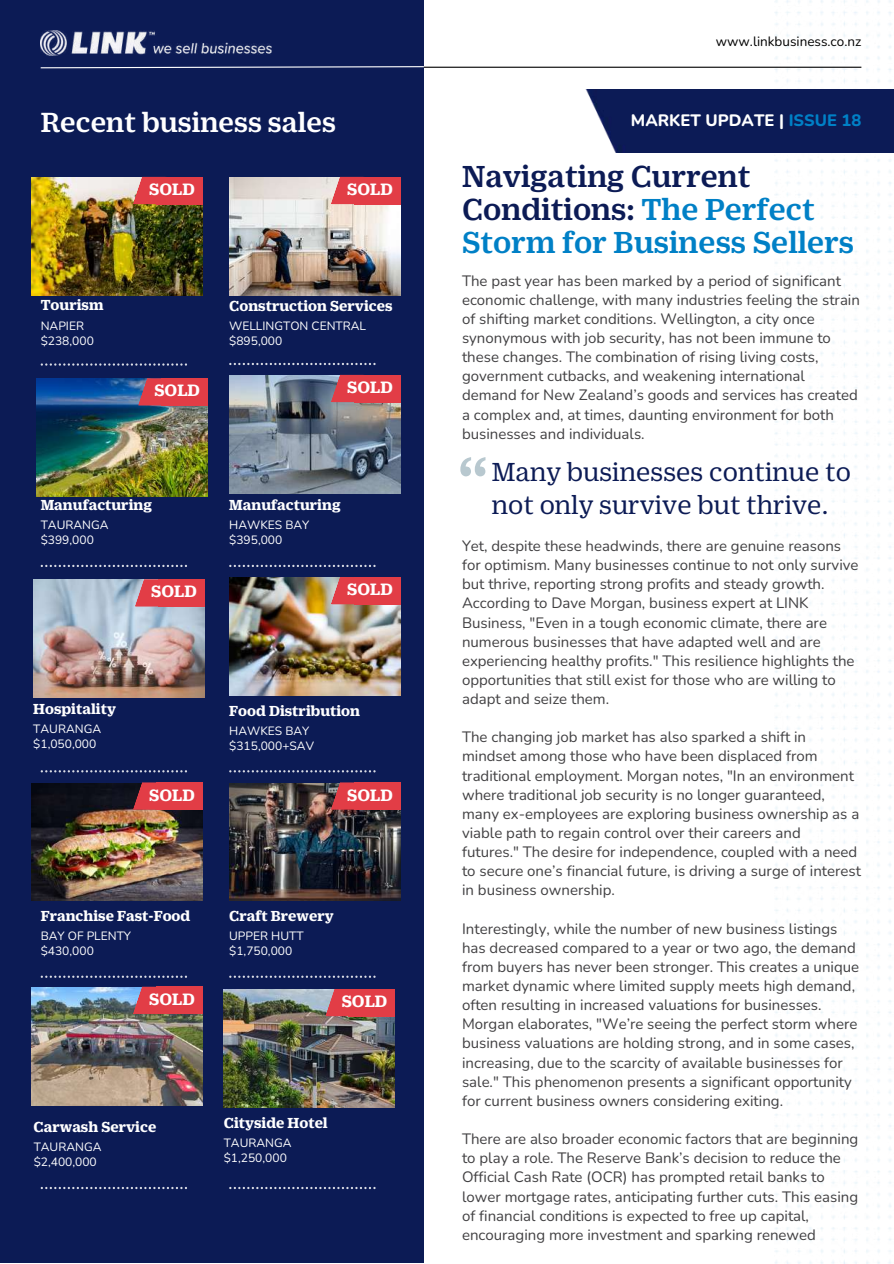
<style>
.page{position:relative;width:894px;height:1264px;background:#fff}
.page>*{position:absolute;margin:0;border:0;box-sizing:border-box;transform-origin:0 0}
.t1{font:90px "Duplicate Ionic";color:#b8c8cf}
.t2{font:500 32.85px/32.7px "Duplicate Ionic";color:#0080c6}
.t3{font:500 30px "Duplicate Ionic";color:#fff}
.t4{font:28.2px "Duplicate Ionic";color:#0c1b55}
.t5{font:700 17.85px "Duplicate Ionic";color:#fff}
.t6{font:800 16.5px "Nunito";color:#fff}
.t7{font:700 15.75px "Duplicate Ionic";color:#fff}
.t8{font:15px/19.2px "Nunito";color:#414042}
.t9{font:13.5px "Nunito";color:#000}
.t10{font:12px/15px "Nunito";color:#fff}
.s1{color:#0080c6}
.s2{color:#0c1b55}
</style>
<div class="page">
<div style="left:0;top:0;width:424px;height:1262px;background:#0c1b55"></div>
<img style="left:774px;top:0;width:119px;height:1263px">
<div style="left:585px;top:89px;width:308px;height:63px;background:#0c1b56"></div>
<hr style="left:424px;top:67px;width:437px;height:1px;background:#000">
<svg style="left:40px;top:66px;width:385px;height:3px"></svg>
<img style="left:41px;top:30px;width:230px;height:25px">
<svg style="left:41px;top:363px;width:146px;height:2px"></svg>
<svg style="left:229px;top:363px;width:146px;height:2px"></svg>
<svg style="left:41px;top:565px;width:146px;height:2px"></svg>
<svg style="left:229px;top:565px;width:146px;height:2px"></svg>
<svg style="left:41px;top:770px;width:146px;height:2px"></svg>
<svg style="left:229px;top:770px;width:146px;height:2px"></svg>
<svg style="left:41px;top:975px;width:146px;height:2px"></svg>
<svg style="left:229px;top:975px;width:146px;height:2px"></svg>
<svg style="left:41px;top:1186px;width:146px;height:3px"></svg>
<svg style="left:229px;top:1186px;width:146px;height:3px"></svg>
<img style="left:31px;top:177px;width:171px;height:118px">
<svg style="left:133px;top:177px;width:23px;height:27px"></svg>
<div style="left:156px;top:177px;width:46px;height:27px;background:#e23d46"></div>
<img style="left:229px;top:177px;width:171px;height:118px">
<svg style="left:330px;top:177px;width:24px;height:27px"></svg>
<div style="left:354px;top:177px;width:46px;height:27px;background:#e23d46"></div>
<img style="left:229px;top:375px;width:171px;height:118px">
<svg style="left:330px;top:375px;width:24px;height:27px"></svg>
<div style="left:354px;top:375px;width:46px;height:27px;background:#e23d46"></div>
<img style="left:36px;top:379px;width:171px;height:117px">
<svg style="left:138px;top:378px;width:23px;height:27px"></svg>
<div style="left:161px;top:378px;width:47px;height:27px;background:#e23d46"></div>
<img style="left:229px;top:577px;width:171px;height:118px">
<svg style="left:330px;top:577px;width:24px;height:27px"></svg>
<div style="left:354px;top:577px;width:46px;height:27px;background:#e23d46"></div>
<img style="left:31px;top:783px;width:171px;height:117px">
<svg style="left:133px;top:782px;width:23px;height:27px"></svg>
<div style="left:156px;top:782px;width:46px;height:27px;background:#e23d46"></div>
<img style="left:229px;top:783px;width:171px;height:117px">
<svg style="left:330px;top:782px;width:24px;height:27px"></svg>
<div style="left:354px;top:782px;width:46px;height:27px;background:#e23d46"></div>
<img style="left:31px;top:987px;width:171px;height:118px">
<svg style="left:133px;top:986px;width:23px;height:27px"></svg>
<div style="left:156px;top:986px;width:46px;height:27px;background:#e23d46"></div>
<img style="left:33px;top:580px;width:171px;height:117px">
<svg style="left:135px;top:579px;width:23px;height:27px"></svg>
<div style="left:158px;top:579px;width:46px;height:27px;background:#e23d46"></div>
<img style="left:224px;top:989px;width:171px;height:118px">
<svg style="left:325px;top:989px;width:24px;height:27px"></svg>
<div style="left:349px;top:989px;width:46px;height:27px;background:#e23d46"></div>
<h3 class="t3" style="left:41px;top:107px;width:296px">Recent business sales</h3>
<p class="t7" style="left:41px;top:297px;width:64px">Tourism</p>
<p class="t10" style="left:41px;top:319px;width:55px">NAPIER $238,000</p>
<p class="t5" style="left:149px;top:180px;width:47px">SOLD</p>
<p class="t5" style="left:347px;top:180px;width:47px">SOLD</p>
<p class="t7" style="left:229px;top:298px;width:165px">Construction Services</p>
<p class="t10" style="left:229px;top:319px;width:138px">WELLINGTON CENTRAL $895,000</p>
<p class="t5" style="left:154px;top:381px;width:47px">SOLD</p>
<p class="t5" style="left:347px;top:378px;width:47px">SOLD</p>
<p class="t7" style="left:41px;top:497px;width:113px">Manufacturing</p>
<p class="t10" style="left:41px;top:518px;width:69px">TAURANGA $399,000</p>
<p class="t5" style="left:151px;top:582px;width:47px">SOLD</p>
<p class="t7" style="left:229px;top:497px;width:113px">Manufacturing</p>
<p class="t10" style="left:229px;top:518px;width:82px">HAWKES BAY $395,000</p>
<p class="t5" style="left:347px;top:580px;width:47px">SOLD</p>
<p class="t7" style="left:33px;top:700px;width:84px">Hospitality</p>
<p class="t10" style="left:33px;top:721px;width:69px">TAURANGA $1,050,000</p>
<p class="t7" style="left:229px;top:702px;width:132px">Food Distribution</p>
<p class="t10" style="left:229px;top:723px;width:86px">HAWKES BAY $315,000+SAV</p>
<p class="t5" style="left:149px;top:785px;width:47px">SOLD</p>
<p class="t5" style="left:347px;top:785px;width:47px">SOLD</p>
<p class="t7" style="left:41px;top:907px;width:151px">Franchise Fast-Food</p>
<p class="t10" style="left:41px;top:928px;width:92px">BAY OF PLENTY $430,000</p>
<p class="t5" style="left:149px;top:989px;width:47px">SOLD</p>
<p class="t7" style="left:229px;top:907px;width:106px">Craft Brewery</p>
<p class="t10" style="left:229px;top:928px;width:76px">UPPER HUTT $1,750,000</p>
<p class="t5" style="left:341px;top:991px;width:47px">SOLD</p>
<p class="t7" style="left:34px;top:1118px;width:124px">Carwash Service</p>
<p class="t10" style="left:34px;top:1139px;width:69px">TAURANGA $2,400,000</p>
<p class="t7" style="left:224px;top:1114px;width:105px">Cityside Hotel</p>
<p class="t10" style="left:224px;top:1135px;width:69px">TAURANGA $1,250,000</p>
<p class="t9" style="left:715px;top:32px;width:147px">www.linkbusiness.co.nz</p>
<p class="t6" style="left:630px;top:109px;width:232px">MARKET UPDATE | <span class="s1">ISSUE 18</span></p>
<h2 class="t2" style="left:462px;top:159px;width:393px"><span class="s2">Navigating Current<br>Conditions:</span> The Perfect<br>Storm for Business Sellers</h2>
<p class="t8" style="left:462px;top:271px;width:399px">The past year has been marked by a period of significant economic challenge, with many industries feeling the strain of shifting market conditions. Wellington, a city once synonymous with job security, has not been immune to these changes. The combination of rising living costs, government cutbacks, and weakening international demand for New Zealand’s goods and services has created a complex and, at times, daunting environment for both businesses and individuals.</p>
<h3 class="t4" style="left:491px;top:457px;width:360px">Many businesses continue to</h3>
<h1 class="t1" style="left:455px;top:438px;width:36px">“</h1>
<h3 class="t4" style="left:491px;top:490px;width:338px">not only survive but thrive.</h3>
<p class="t8" style="left:462px;top:536px;width:398px">Yet, despite these headwinds, there are genuine reasons for optimism. Many businesses continue to not only survive but thrive, reporting strong profits and steady growth.<br>According to Dave Morgan, business expert at LINK Business, "Even in a tough economic climate, there are numerous businesses that have adapted well and are experiencing healthy profits." This resilience highlights the opportunities that still exist for those who are willing to adapt and seize them.</p>
<p class="t8" style="left:462px;top:727px;width:400px">The changing job market has also sparked a shift in mindset among those who have been displaced from traditional employment. Morgan notes, "In an environment where traditional job security is no longer guaranteed, many ex-employees are exploring business ownership as a viable path to regain control over their careers and futures." The desire for independence, coupled with a need to secure one’s financial future, is driving a surge of interest in business ownership.</p>
<p class="t8" style="left:462px;top:919px;width:398px">Interestingly, while the number of new business listings has decreased compared to a year or two ago, the demand from buyers has never been stronger. This creates a unique market dynamic where limited supply meets high demand, often resulting in increased valuations for businesses.<br>Morgan elaborates, "We’re seeing the perfect storm where business valuations are holding strong, and in some cases, increasing, due to the scarcity of available businesses for sale." This phenomenon presents a significant opportunity for current business owners considering exiting.</p>
<p class="t8" style="left:462px;top:1129px;width:397px">There are also broader economic factors that are beginning to play a role. The Reserve Bank’s decision to reduce the Official Cash Rate (OCR) has prompted retail banks to lower mortgage rates, anticipating further cuts. This easing of financial conditions is expected to free up capital, encouraging more investment and sparking renewed</p>
</div>
